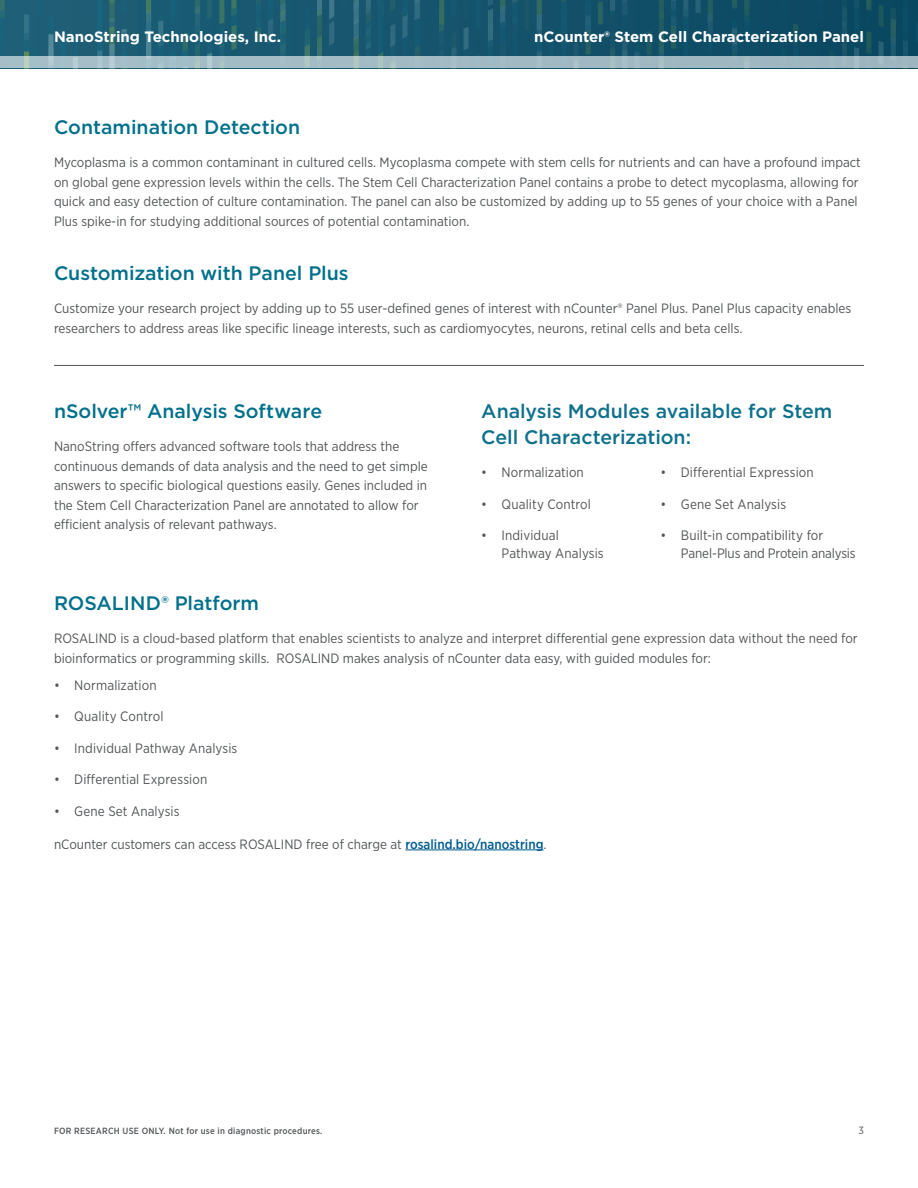
<style>
.page{position:relative;width:918px;height:1188px;background:#fff}
.page>*{position:absolute;margin:0;border:0;box-sizing:border-box;transform-origin:0 0}
.Header3{font:500 19.5px "Gotham";color:#00708b}
.body_copy_bullets{font:500 19.5px/25.5px "Gotham";color:#0f708c}
.t1{font:700 15px "Gotham";color:#fff}
.t2{font:13.65px/18px "Gotham Narrow";letter-spacing:.005em;color:#535558}
.Body_Copy{font:13.5px/19.5px "Gotham Narrow";color:#535558}
.t3{font:10.5px "Gotham Narrow";color:#535558}
.t4{font:500 9px "Gotham Narrow";letter-spacing:.025em;color:#535558}
.s1{font-weight:500;color:#005c91}
</style>
<div class="page">
<div style="left:0;top:0;width:918px;height:68px;background:#16536c"></div>
<svg style="left:268px;top:0;width:5px;height:44px"></svg>
<svg style="left:329px;top:0;width:5px;height:46px"></svg>
<svg style="left:305px;top:28px;width:5px;height:28px"></svg>
<svg style="left:280px;top:0;width:5px;height:56px"></svg>
<svg style="left:231px;top:0;width:6px;height:50px"></svg>
<svg style="left:317px;top:0;width:5px;height:56px"></svg>
<svg style="left:256px;top:0;width:5px;height:43px"></svg>
<svg style="left:219px;top:0;width:5px;height:56px"></svg>
<svg style="left:170px;top:0;width:6px;height:69px"></svg>
<svg style="left:183px;top:33px;width:5px;height:23px"></svg>
<svg style="left:158px;top:16px;width:5px;height:40px"></svg>
<svg style="left:122px;top:0;width:5px;height:69px"></svg>
<svg style="left:109px;top:0;width:6px;height:56px"></svg>
<svg style="left:207px;top:0;width:5px;height:56px"></svg>
<svg style="left:195px;top:0;width:5px;height:56px"></svg>
<svg style="left:97px;top:0;width:5px;height:56px"></svg>
<svg style="left:146px;top:0;width:5px;height:56px"></svg>
<svg style="left:36px;top:0;width:5px;height:17px"></svg>
<svg style="left:36px;top:45px;width:5px;height:11px"></svg>
<svg style="left:73px;top:36px;width:5px;height:20px"></svg>
<svg style="left:61px;top:36px;width:5px;height:20px"></svg>
<svg style="left:48px;top:16px;width:6px;height:40px"></svg>
<svg style="left:24px;top:14px;width:5px;height:42px"></svg>
<svg style="left:0;top:0;width:5px;height:55px"></svg>
<svg style="left:696px;top:0;width:4px;height:13px"></svg>
<svg style="left:879px;top:5px;width:5px;height:22px"></svg>
<svg style="left:903px;top:0;width:5px;height:41px"></svg>
<svg style="left:915px;top:13px;width:3px;height:31px"></svg>
<svg style="left:891px;top:3px;width:5px;height:42px"></svg>
<svg style="left:866px;top:0;width:5px;height:56px"></svg>
<svg style="left:879px;top:41px;width:5px;height:15px"></svg>
<svg style="left:854px;top:9px;width:5px;height:47px"></svg>
<svg style="left:744px;top:0;width:5px;height:16px"></svg>
<svg style="left:830px;top:50px;width:5px;height:6px"></svg>
<svg style="left:793px;top:24px;width:5px;height:16px"></svg>
<svg style="left:732px;top:0;width:5px;height:45px"></svg>
<svg style="left:683px;top:0;width:5px;height:10px"></svg>
<svg style="left:622px;top:0;width:5px;height:69px"></svg>
<svg style="left:659px;top:0;width:5px;height:54px"></svg>
<svg style="left:635px;top:52px;width:4px;height:4px"></svg>
<svg style="left:671px;top:0;width:5px;height:49px"></svg>
<svg style="left:708px;top:0;width:5px;height:22px"></svg>
<svg style="left:598px;top:2px;width:5px;height:22px"></svg>
<svg style="left:488px;top:0;width:5px;height:42px"></svg>
<svg style="left:586px;top:16px;width:5px;height:38px"></svg>
<svg style="left:500px;top:0;width:5px;height:23px"></svg>
<svg style="left:537px;top:0;width:5px;height:69px"></svg>
<svg style="left:610px;top:0;width:5px;height:69px"></svg>
<svg style="left:354px;top:0;width:5px;height:56px"></svg>
<svg style="left:366px;top:0;width:5px;height:50px"></svg>
<svg style="left:402px;top:14px;width:6px;height:24px"></svg>
<svg style="left:390px;top:24px;width:5px;height:23px"></svg>
<svg style="left:451px;top:47px;width:5px;height:9px"></svg>
<svg style="left:463px;top:27px;width:6px;height:23px"></svg>
<svg style="left:391px;top:0;width:4px;height:11px"></svg>
<svg style="left:378px;top:0;width:5px;height:56px"></svg>
<svg style="left:415px;top:0;width:5px;height:56px"></svg>
<svg style="left:439px;top:0;width:5px;height:32px"></svg>
<div style="left:0;top:56px;width:918px;height:12px;background:#a2bbc4"></div>
<hr style="left:405px;top:850px;width:139px;height:1px;background:#005c91">
<hr style="left:54px;top:365px;width:810px;height:1px;background:#535558">
<p class="t1" style="left:54px;top:27px;width:229px">NanoString Technologies, Inc.</p>
<p class="t1" style="left:534px;top:27px;width:331px">nCounter® Stem Cell Characterization Panel</p>
<p class="Header3" style="left:54px;top:114px;width:248px">Contamination Detection</p>
<p class="Body_Copy" style="left:54px;top:152px;width:809px">Mycoplasma is a common contaminant in cultured cells. Mycoplasma compete with stem cells for nutrients and can have a profound impact on global gene expression levels within the cells. The Stem Cell Characterization Panel contains a probe to detect mycoplasma, allowing for quick and easy detection of culture contamination. The panel can also be customized by adding up to 55 genes of your choice with a Panel Plus spike-in for studying additional sources of potential contamination.</p>
<p class="Header3" style="left:54px;top:261px;width:296px">Customization with Panel Plus</p>
<p class="Body_Copy" style="left:54px;top:299px;width:799px">Customize your research project by adding up to 55 user-defined genes of interest with nCounter® Panel Plus. Panel Plus capacity enables researchers to address areas like specific lineage interests, such as cardiomyocytes, neurons, retinal cells and beta cells.</p>
<p class="Header3" style="left:54px;top:398px;width:270px">nSolver™ Analysis Software</p>
<p class="Body_Copy" style="left:54px;top:436px;width:375px">NanoString offers advanced software tools that address the continuous demands of data analysis and the need to get simple answers to specific biological questions easily. Genes included in the Stem Cell Characterization Panel are annotated to allow for efficient analysis of relevant pathways.</p>
<p class="body_copy_bullets" style="left:481px;top:398px;width:353px">Analysis Modules available for Stem<br>Cell Characterization:</p>
<p class="t2" style="left:481px;top:463px;width:104px">• Normalization</p>
<p class="t2" style="left:481px;top:495px;width:111px">• Quality Control</p>
<p class="t2" style="left:502px;top:526px;width:104px;text-indent:-20px">• Individual<br>Pathway Analysis</p>
<p class="t2" style="left:661px;top:463px;width:155px">• Differential Expression</p>
<p class="t2" style="left:661px;top:495px;width:127px">• Gene Set Analysis</p>
<p class="t2" style="left:681px;top:526px;width:176px;text-indent:-20px">• Built-in compatibility for<br>Panel-Plus and Protein analysis</p>
<p class="Header3" style="left:54px;top:590px;width:207px">ROSALIND® Platform</p>
<p class="Body_Copy" style="left:54px;top:628px;width:805px">ROSALIND is a cloud-based platform that enables scientists to analyze and interpret differential gene expression data without the need for bioinformatics or programming skills. ROSALIND makes analysis of nCounter data easy, with guided modules for:</p>
<p class="t2" style="left:54px;top:675px;width:104px">• Normalization</p>
<p class="t2" style="left:54px;top:707px;width:111px">• Quality Control</p>
<p class="t2" style="left:54px;top:738px;width:185px">• Individual Pathway Analysis</p>
<p class="t2" style="left:54px;top:770px;width:155px">• Differential Expression</p>
<p class="t2" style="left:54px;top:801px;width:127px">• Gene Set Analysis</p>
<p class="Body_Copy" style="left:54px;top:834px;width:494px">nCounter customers can access ROSALIND free of charge at <span class="s1">rosalind.bio/nanostring</span>.</p>
<p class="t4" style="left:54px;top:1125px;width:270px">FOR RESEARCH USE ONLY. Not for use in diagnostic procedures.</p>
<p class="t3" style="left:859px;top:1124px;width:7px">3</p>
</div>
